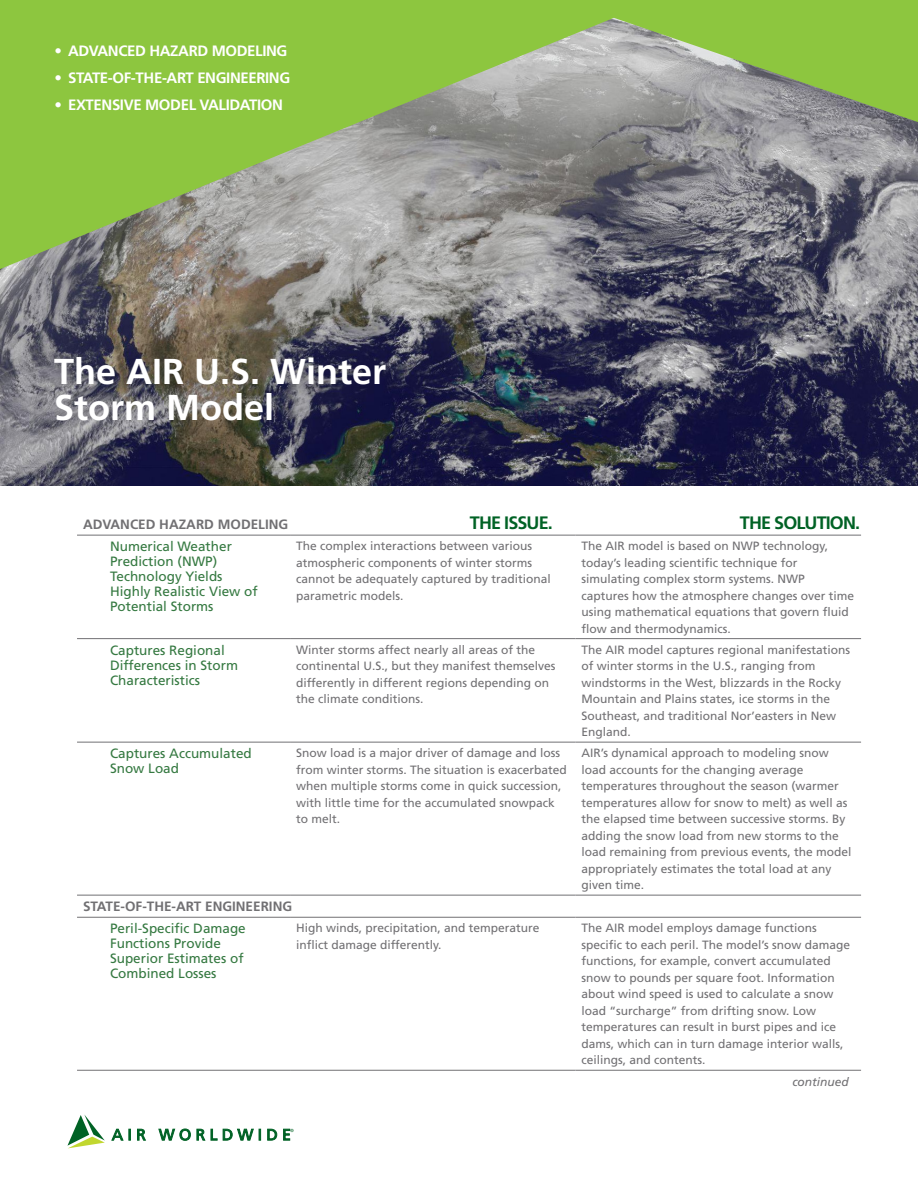
<style>
.page{position:relative;width:918px;height:1188px;background:#fff}
.page>*{position:absolute;margin:0;border:0;box-sizing:border-box;transform-origin:0 0}
.t1{font:700 36px/36px "Frutiger LT Std";color:#fff}
.t2{font:700 18px "Frutiger LT Std";letter-spacing:-.05em;color:#006225}
.t3{font:700 15px "Frutiger LT Std";letter-spacing:-.025em;color:#fff}
.t4{font:13.5px/15px "Frutiger LT Std";color:#357941}
.t5{font:700 13.5px "Frutiger LT Std";color:#717073}
.t6{font:12px/16.5px "Frutiger LT Std";color:#717073}
.t7{font:italic 12px "Frutiger LT Std";color:#717073}
</style>
<div class="page">
<svg style="left:67px;top:1115px;width:38px;height:33px"></svg>
<svg style="left:111px;top:1128px;width:20px;height:13px"></svg>
<svg style="left:137px;top:1129px;width:9px;height:12px"></svg>
<svg style="left:158px;top:1128px;width:103px;height:13px"></svg>
<svg style="left:267px;top:1129px;width:10px;height:12px"></svg>
<svg style="left:283px;top:1129px;width:11px;height:12px"></svg>
<img style="left:0;top:269px;width:918px;height:217px">
<hr style="left:77px;top:895px;width:213px;height:1px;background:#717073">
<hr style="left:77px;top:917px;width:213px;height:1px;background:#717073">
<hr style="left:77px;top:1070px;width:213px;height:1px;background:#717073">
<hr style="left:290px;top:895px;width:286px;height:1px;background:#717073">
<hr style="left:290px;top:917px;width:286px;height:1px;background:#717073">
<hr style="left:290px;top:1070px;width:286px;height:1px;background:#717073">
<hr style="left:576px;top:895px;width:285px;height:1px;background:#717073">
<hr style="left:576px;top:917px;width:285px;height:1px;background:#717073">
<hr style="left:576px;top:1070px;width:285px;height:1px;background:#717073">
<hr style="left:77px;top:742px;width:213px;height:1px;background:#717073">
<hr style="left:290px;top:742px;width:286px;height:1px;background:#717073">
<hr style="left:576px;top:742px;width:285px;height:1px;background:#717073">
<hr style="left:77px;top:535px;width:213px;height:1px;background:#717073">
<hr style="left:290px;top:535px;width:286px;height:1px;background:#717073">
<hr style="left:576px;top:535px;width:285px;height:1px;background:#717073">
<hr style="left:77px;top:638px;width:213px;height:1px;background:#717073">
<hr style="left:290px;top:638px;width:286px;height:1px;background:#717073">
<hr style="left:576px;top:638px;width:285px;height:1px;background:#717073">
<svg style="left:0;top:0;width:918px;height:269px;background:#90a96e"></svg>
<p class="t3" style="left:55px;top:42px;width:64px">• ADVANCED</p>
<p class="t3" style="left:149px;top:42px;width:73px">HAZARD MODELING</p>
<p class="t3" style="left:55px;top:69px;width:153px">• STATE -OF-THE -ART ENGINEERING</p>
<p class="t3" style="left:55px;top:96px;width:204px">• EXTENSIVE MODEL VALIDATION</p>
<h1 class="t1" style="left:54px;top:354px;width:334px">THE AIR U.S. WINTER<br>STORM MODEL</h1>
<h2 class="t2" style="left:470px;top:512px;width:126px">THE ISSUE. T</h2>
<h2 class="t2" style="left:749px;top:512px;width:113px">HE SOLUTION.</h2>
<p class="t5" style="left:83px;top:517px;width:207px">ADVANCED HAZARD MODELING</p>
<p class="t4" style="left:110px;top:539px;width:149px">Numerical Weather<br>Prediction (NWP)<br>Technology Yields<br>Highly Realistic View of<br>Potential Storms</p>
<p class="t6" style="left:296px;top:538px;width:256px">The complex interactions between various atmospheric components of winter storms cannot be adequately captured by traditional parametric models.</p>
<p class="t6" style="left:582px;top:538px;width:274px">The AIR model is based on NWP technology, today’s leading scientific technique for simulating complex storm systems. NWP captures how the atmosphere changes over time using mathematical equations that govern fluid flow and thermodynamics.</p>
<p class="t4" style="left:110px;top:643px;width:130px">Captures Regional<br>Differences in Storm<br>Characteristics</p>
<p class="t6" style="left:296px;top:641px;width:261px">Winter storms affect nearly all areas of the continental U.S., but they manifest themselves differently in different regions depending on the climate conditions.</p>
<p class="t6" style="left:582px;top:641px;width:270px">The AIR model captures regional manifestations of winter storms in the U.S., ranging from windstorms in the West, blizzards in the Rocky Mountain and Plains states, ice storms in the Southeast, and traditional Nor’easters in New England.</p>
<p class="t4" style="left:110px;top:746px;width:143px">Captures Accumulated<br>Snow Load</p>
<p class="t6" style="left:296px;top:745px;width:272px">Snow load is a major driver of damage and loss from winter storms. The situation is exacerbated when multiple storms come in quick succession, with little time for the accumulated snowpack to melt.</p>
<p class="t6" style="left:582px;top:745px;width:272px">AIR’s dynamical approach to modeling snow load accounts for the changing average temperatures throughout the season (warmer temperatures allow for snow to melt) as well as the elapsed time between successive storms. By adding the snow load from new storms to the load remaining from previous events, the model appropriately estimates the total load at any given time.</p>
<p class="t5" style="left:83px;top:899px;width:211px">STATE-OF-THE-ART ENGINEERING</p>
<p class="t4" style="left:110px;top:921px;width:137px">Peril-Specific Damage<br>Functions Provide<br>Superior Estimates of<br>Combined Losses</p>
<p class="t6" style="left:296px;top:920px;width:245px">High winds, precipitation, and temperature inflict damage differently.</p>
<p class="t6" style="left:582px;top:920px;width:270px">The AIR model employs damage functions specific to each peril. The model’s snow damage functions, for example, convert accumulated snow to pounds per square foot. Information about wind speed is used to calculate a snow load “surcharge” from drifting snow. Low temperatures can result in burst pipes and ice dams, which can in turn damage interior walls, ceilings, and contents.</p>
<p class="t7" style="left:792px;top:1075px;width:58px">continued</p>
</div>
